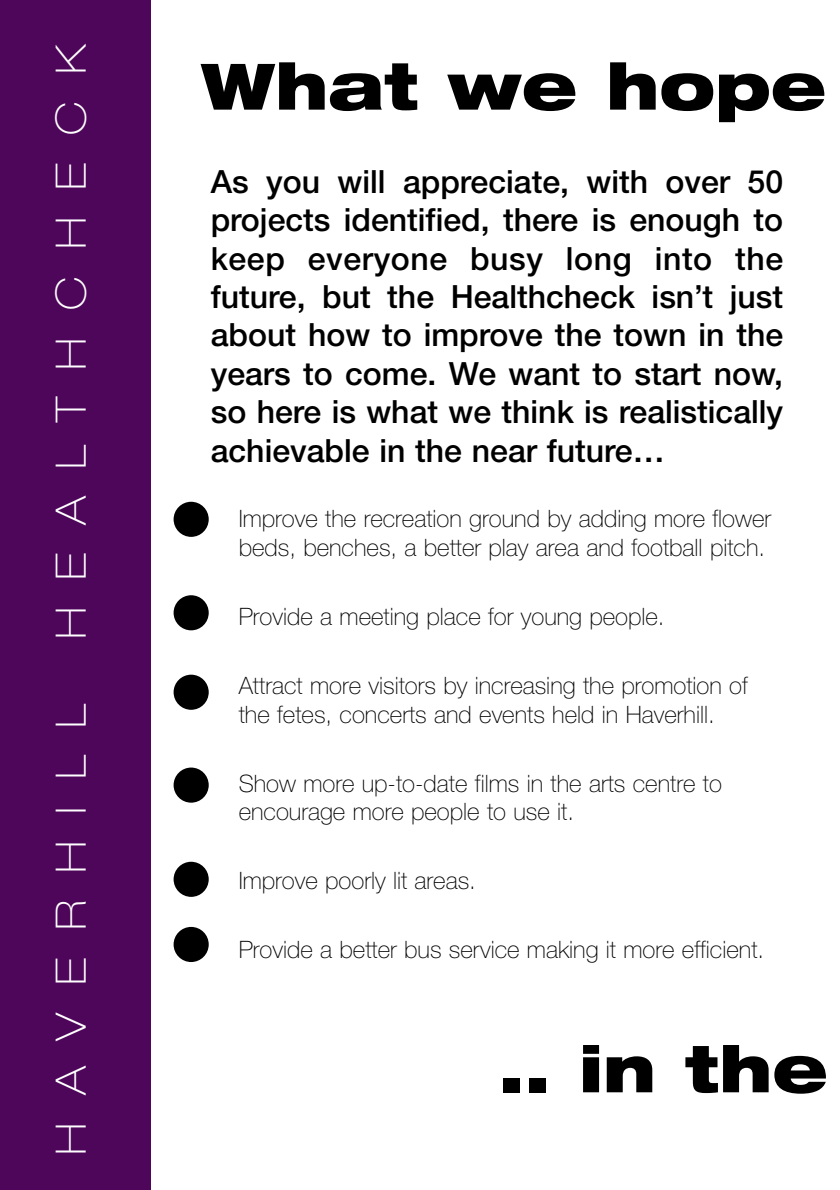
<style>
.page{position:relative;width:840px;height:1190px;background:#fff}
.page>*{position:absolute;margin:0;border:0;box-sizing:border-box;transform-origin:0 0}
.t1{font:900 expanded 64px "Helvetica Neue";color:#000}
.t2{font:100 expanded 42px "Helvetica Neue";letter-spacing:.645em;color:#fff}
.t3{font:500 32px/38.4px "Helvetica Neue";color:#000;text-align:justify}
.t4{font:100 24px/28.8px "Helvetica Neue";color:#000}
</style>
<div class="page">
<div style="left:0;top:0;width:150px;height:1190px;background:#4e065a"></div>
<div style="left:174px;top:502px;width:35px;height:35px;background:#000;border-radius:50%"></div>
<div style="left:174px;top:595px;width:35px;height:35px;background:#000;border-radius:50%"></div>
<div style="left:174px;top:675px;width:35px;height:35px;background:#000;border-radius:50%"></div>
<div style="left:174px;top:768px;width:35px;height:35px;background:#000;border-radius:50%"></div>
<div style="left:174px;top:862px;width:35px;height:35px;background:#000;border-radius:50%"></div>
<div style="left:174px;top:927px;width:35px;height:35px;background:#000;border-radius:50%"></div>
<h2 class="t2" style="left:56px;top:639px;width:597px;rotate:-90deg">HEALTHCHECK</h2>
<h2 class="t2" style="left:56px;top:1155px;width:453px;rotate:-90deg">HAVERHILL</h2>
<h1 class="t1" style="left:201px;top:62px;width:627px">What we hope</h1>
<p class="t3" style="left:211px;top:165px;width:574px">As you will appreciate, with over 50 projects identified, there is enough to keep everyone busy long into the future, but the Healthcheck isn’t just about how to improve the town in the years to come. We want to start now, so here is what we think is realistically achievable in the near future…</p>
<p class="t4" style="left:239px;top:506px;width:534px">Improve the recreation ground by adding more flower beds, benches, a better play area and football pitch.</p>
<p class="t4" style="left:239px;top:604px;width:427px">Provide a meeting place for young people.</p>
<p class="t4" style="left:239px;top:673px;width:511px">Attract more visitors by increasing the promotion of the fetes, concerts and events held in Haverhill.</p>
<p class="t4" style="left:239px;top:771px;width:485px">Show more up-to-date films in the arts centre to encourage more people to use it.</p>
<p class="t4" style="left:239px;top:869px;width:239px">Improve poorly lit areas.</p>
<p class="t4" style="left:239px;top:938px;width:527px">Provide a better bus service making it more efficient.</p>
<h1 class="t1" style="left:498px;top:1045px;width:331px">.. in the</h1>
</div>
